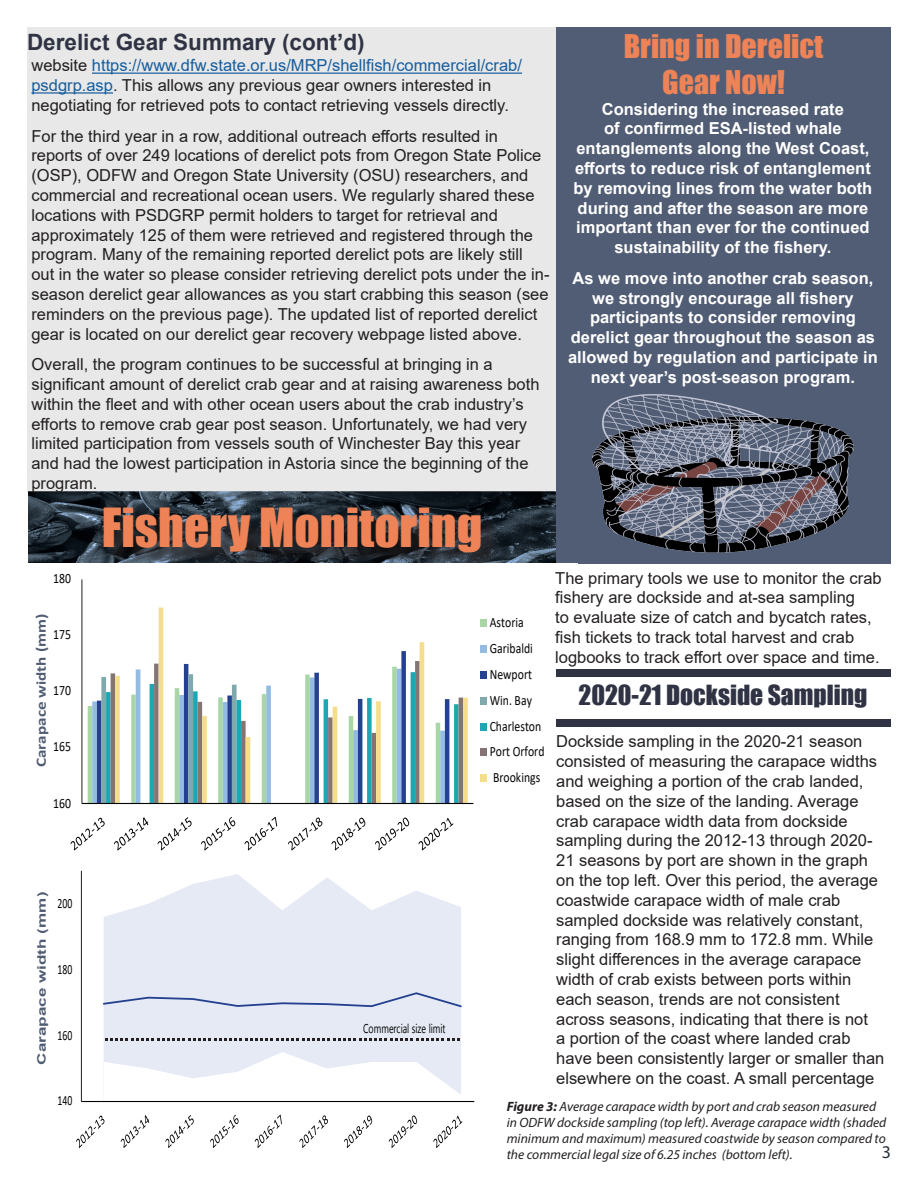
<style>
.page{position:relative;width:918px;height:1188px;background:#fff}
.page>*{position:absolute;margin:0;border:0;box-sizing:border-box;transform-origin:0 0}
.t1{font:49.5px "Impact";color:#ed8356}
.t2{font:30px/36px "Impact";color:#ed8356;text-align:center}
.t3{font:25.5px "Impact";color:#303344}
.t4{font:700 22.5px "Arial";color:#303344}
.t5{font:18px "Myriad Pro";color:#273139}
.t6{font:16.5px/19.8px "Arial";color:#231f20}
.t7{font:700 16.5px/19.8px "Arial";color:#fff;text-align:center}
.t8{font:14.25px/25.8px "Calibri";color:#040503;scale:.82 1}
.t9{font:700 14.1px "Calibri";color:#515d74;scale:1.21 1}
.t10{font:14.1px "Calibri";letter-spacing:.005em;color:#040503;scale:.69 1}
.t11{font:italic 13.5px/16.2px "Myriad Pro";color:#231f20}
.t12{font:12.75px "Nirmala UI";color:#040503;scale:.69 1}
.t13{font:700 11.7px "Arial";color:#515d74;scale:1.45 1}
.s1{color:#175d9e}
.s2{font-weight:700}
</style>
<div class="page">
<img style="left:28px;top:491px;width:528px;height:72px">
<div style="left:556px;top:27px;width:335px;height:537px;background:#515d74"></div>
<div style="left:27px;top:27px;width:528px;height:464px;background:#e7e8e7"></div>
<hr style="left:92px;top:73px;width:430px;height:1px;background:#175d9e">
<hr style="left:31px;top:92px;width:82px;height:2px;background:#175d9e">
<img style="left:592px;top:394px;width:262px;height:158px">
<div style="left:106px;top:510px;width:394px;height:61px;background:#231f20;opacity:.75"></div>
<div style="left:27px;top:564px;width:551px;height:308px;background:#fff"></div>
<svg style="left:101px;top:677px;width:5px;height:126px"></svg>
<svg style="left:115px;top:608px;width:353px;height:195px"></svg>
<hr style="left:81px;top:579px;width:1px;height:224px;background:#040503">
<hr style="left:82px;top:803px;width:391px;height:1px;background:#040503">
<svg style="left:71px;top:818px;width:34px;height:32px"></svg>
<svg style="left:114px;top:817px;width:34px;height:33px"></svg>
<svg style="left:158px;top:817px;width:34px;height:33px"></svg>
<svg style="left:201px;top:817px;width:34px;height:33px"></svg>
<svg style="left:245px;top:817px;width:32px;height:33px"></svg>
<svg style="left:288px;top:817px;width:34px;height:33px"></svg>
<svg style="left:332px;top:818px;width:33px;height:32px"></svg>
<svg style="left:375px;top:818px;width:34px;height:32px"></svg>
<svg style="left:419px;top:818px;width:34px;height:32px"></svg>
<div style="left:480px;top:619px;width:7px;height:8px;background:#a8d6a6"></div>
<div style="left:480px;top:645px;width:7px;height:8px;background:#94bce2"></div>
<div style="left:480px;top:671px;width:7px;height:8px;background:#24418f"></div>
<div style="left:480px;top:697px;width:7px;height:8px;background:#80a9ad"></div>
<div style="left:480px;top:723px;width:7px;height:7px;background:#1ca7b5"></div>
<div style="left:480px;top:748px;width:7px;height:8px;background:#857474"></div>
<div style="left:480px;top:774px;width:7px;height:8px;background:#f4dd8c"></div>
<svg style="left:104px;top:874px;width:357px;height:178px;background:#e7ecf5"></svg>
<svg style="left:104px;top:1052px;width:357px;height:49px"></svg>
<hr style="left:81px;top:871px;width:1px;height:231px;background:#040503">
<hr style="left:81px;top:1101px;width:393px;height:1px;background:#040503">
<svg style="left:103px;top:991px;width:359px;height:18px;background:#d1d8ea"></svg>
<svg style="left:105px;top:1038px;width:355px;height:2px"></svg>
<svg style="left:76px;top:1116px;width:28px;height:32px"></svg>
<svg style="left:121px;top:1115px;width:28px;height:33px"></svg>
<svg style="left:165px;top:1115px;width:29px;height:33px"></svg>
<svg style="left:210px;top:1115px;width:29px;height:33px"></svg>
<svg style="left:255px;top:1115px;width:27px;height:33px"></svg>
<svg style="left:299px;top:1115px;width:29px;height:33px"></svg>
<svg style="left:344px;top:1116px;width:28px;height:32px"></svg>
<svg style="left:389px;top:1115px;width:28px;height:33px"></svg>
<svg style="left:433px;top:1116px;width:29px;height:32px"></svg>
<div style="left:556px;top:719px;width:335px;height:7px;background:#303344"></div>
<div style="left:556px;top:670px;width:335px;height:7px;background:#303344"></div>
<p class="t4" style="left:27px;top:26px;width:339px">Derelict Gear Summary (cont’d)</p>
<p class="t6" style="left:31px;top:56px;width:492px">website <span class="s1">https://www.dfw.state.or.us/MRP/shellfish/commercial/crab/ psdgrp.asp</span>. This allows any previous gear owners interested in negotiating for retrieved pots to contact retrieving vessels directly.</p>
<p class="t6" style="left:31px;top:126px;width:520px">For the third year in a row, additional outreach efforts resulted in reports of over 249 locations of derelict pots from Oregon State Police (OSP), ODFW and Oregon State University (OSU) researchers, and commercial and recreational ocean users. We regularly shared these locations with PSDGRP permit holders to target for retrieval and approximately 125 of them were retrieved and registered through the program. Many of the remaining reported derelict pots are likely still out in the water so please consider retrieving derelict pots under the in&shy;season derelict gear allowances as you start crabbing this season (see reminders on the previous page). The updated list of reported derelict gear is located on our derelict gear recovery webpage listed above.</p>
<p class="t6" style="left:31px;top:354px;width:510px">Overall, the program continues to be successful at bringing in a significant amount of derelict crab gear and at raising awareness both within the fleet and with other ocean users about the crab industry’s efforts to remove crab gear post season. Unfortunately, we had very limited participation from vessels south of Winchester Bay this year and had the lowest participation in Astoria since the beginning of the program.</p>
<p class="t1" style="left:102px;top:489px;width:382px">Fishery Monitoring</p>
<p class="t2" style="left:624px;top:28px;width:201px">Bring in Derelict<br>Gear Now!</p>
<p class="t7" style="left:574px;top:99px;width:300px">Considering the increased rate<br>of confirmed ESA-listed whale entanglements along the West Coast, efforts to reduce risk of entanglement by removing lines from the water both during and after the season are more important than ever for the continued sustainability of the fishery.</p>
<p class="t7" style="left:568px;top:268px;width:311px">As we move into another crab season, we strongly encourage all fishery participants to consider removing derelict gear throughout the season as allowed by regulation and participate in next year’s post-season program.</p>
<p class="t8" style="left:53px;top:565px;width:23px">180</p>
<p class="t9" style="left:31px;top:767px;width:129px;rotate:-90deg">Carapace width (mm)</p>
<p class="t8" style="left:490px;top:609px;width:68px">Astoria<br>Garibaldi<br>Newport<br>Win. Bay<br>Charleston<br>Port Orford<br>Brookings</p>
<p class="t8" style="left:53px;top:621px;width:23px">175</p>
<p class="t8" style="left:53px;top:677px;width:23px">170</p>
<p class="t8" style="left:53px;top:733px;width:23px">165</p>
<p class="t8" style="left:53px;top:790px;width:23px">160</p>
<p class="t13" style="left:33px;top:1065px;width:121px;rotate:-90deg">Carapace width (mm)</p>
<p class="t10" style="left:57px;top:893px;width:23px">200</p>
<p class="t10" style="left:57px;top:959px;width:23px">180</p>
<p class="t10" style="left:57px;top:1025px;width:23px">160</p>
<p class="t12" style="left:363px;top:1018px;width:121px">Commercial size limit</p>
<p class="t6" style="left:555px;top:568px;width:328px">The primary tools we use to monitor the crab fishery are dockside and at-sea sampling<br>to evaluate size of catch and bycatch rates, fish tickets to track total harvest and crab logbooks to track effort over space and time.</p>
<p class="t3" style="left:579px;top:675px;width:290px">2020-21 Dockside Sampling</p>
<p class="t6" style="left:556px;top:732px;width:330px">Dockside sampling in the 2020-21 season consisted of measuring the carapace widths and weighing a portion of the crab landed, based on the size of the landing. Average crab carapace width data from dockside sampling during the 2012-13 through 2020- 21 seasons by port are shown in the graph on the top left. Over this period, the average coastwide carapace width of male crab sampled dockside was relatively constant, ranging from 168.9 mm to 172.8 mm. While slight differences in the average carapace width of crab exists between ports within each season, trends are not consistent across seasons, indicating that there is not<br>a portion of the coast where landed crab have been consistently larger or smaller than elsewhere on the coast. A small percentage</p>
<p class="t10" style="left:57px;top:1091px;width:23px">140</p>
<p class="t11" style="left:507px;top:1098px;width:381px"><span class="s2">Figure 3:</span> Average carapace width by port and crab season measured in ODFW dockside sampling (top left). Average carapace width (shaded minimum and maximum) measured coastwide by season compared to the commercial legal size of 6.25 inches (bottom left).</p>
<p class="t5" style="left:882px;top:1141px;width:11px">3</p>
</div>
